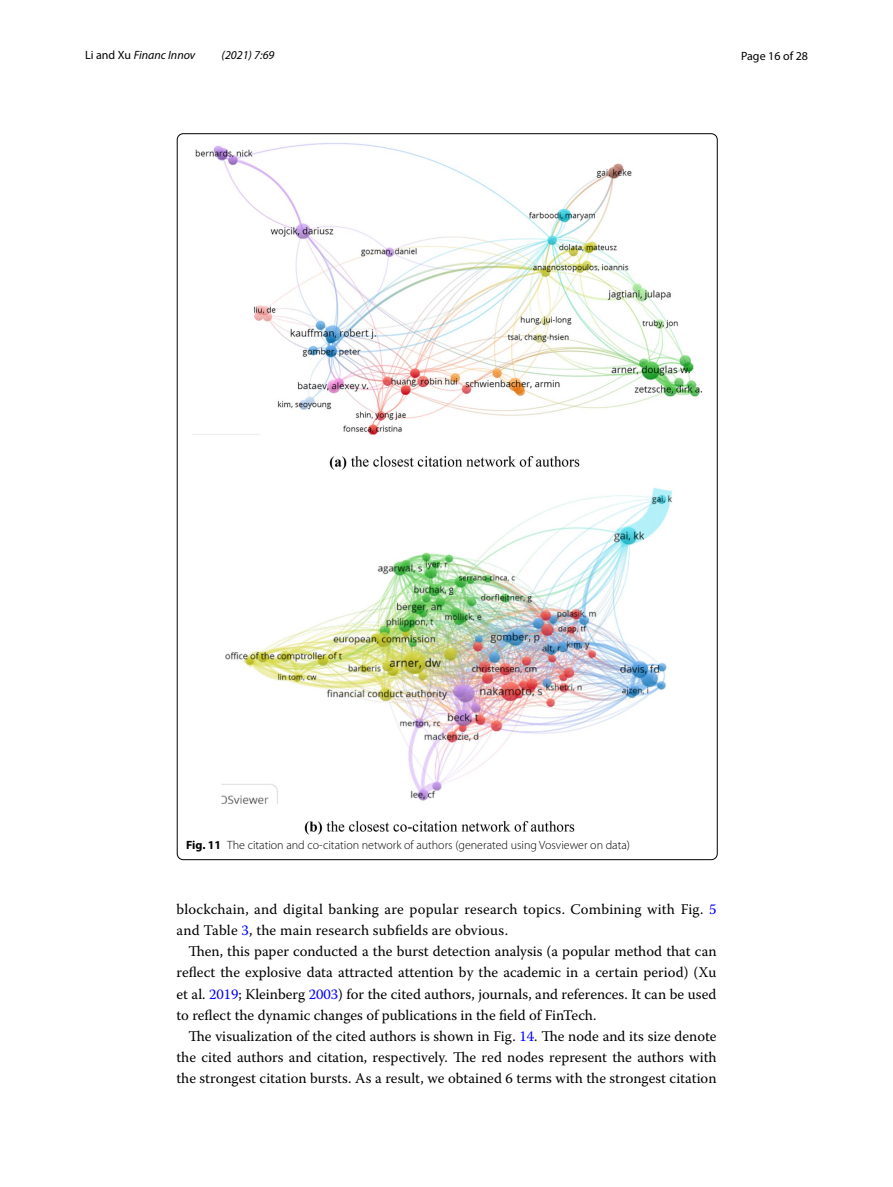
<style>
.page{position:relative;width:893px;height:1187px;background:#fff}
.page>*{position:absolute;margin:0;border:0;box-sizing:border-box;transform-origin:0 0}
.t1{font:14.7px/21.3px "Warnock Pro";letter-spacing:.01em;color:#000;text-align:justify}
.t2{font:300 12px "Myriad Pro";color:#000}
.t3{font:italic 12px "Myriad Pro";color:#000}
.t4{font:12px "Myriad Pro";color:#000}
.s1{font-style:normal}
.s2{font-weight:700}
.s3{color:#00f}
</style>
<div class="page">
<img style="left:192px;top:143px;width:510px;height:691px">
<p class="t3" style="left:85px;top:48px;width:112px"><span class="s1">Li and Xu</span> Financ Innov</p>
<p class="t3" style="left:222px;top:48px;width:54px">(2021) 7:69</p>
<p class="t4" style="left:741px;top:48px;width:68px">Page 16 of 28</p>
<p class="t2" style="left:186px;top:838px;width:445px"><span class="s2">Fig. 11</span> The citation and co-citation network of authors (generated using Vosviewer on data)</p>
<p class="t1" style="left:176px;top:897px;width:542px">blockchain, and digital banking are popular research topics. Combining with Fig. <span class="s3">5 </span>and Table <span class="s3">3</span>, the main research subfields are obvious.</p>
<p class="t1" style="left:176px;top:940px;width:542px;text-indent:12px">Then, this paper conducted a the burst detection analysis (a popular method that can reflect the explosive data attracted attention by the academic in a certain period) (Xu et al. <span class="s3">2019</span>; Kleinberg <span class="s3">2003</span>) for the cited authors, journals, and references. It can be used to reflect the dynamic changes of publications in the field of FinTech.</p>
<p class="t1" style="left:176px;top:1025px;width:542px;text-indent:12px">The visualization of the cited authors is shown in Fig. <span class="s3">14</span>. The node and its size denote the cited authors and citation, respectively. The red nodes represent the authors with the strongest citation bursts. As a result, we obtained 6 terms with the strongest citation</p>
</div>
